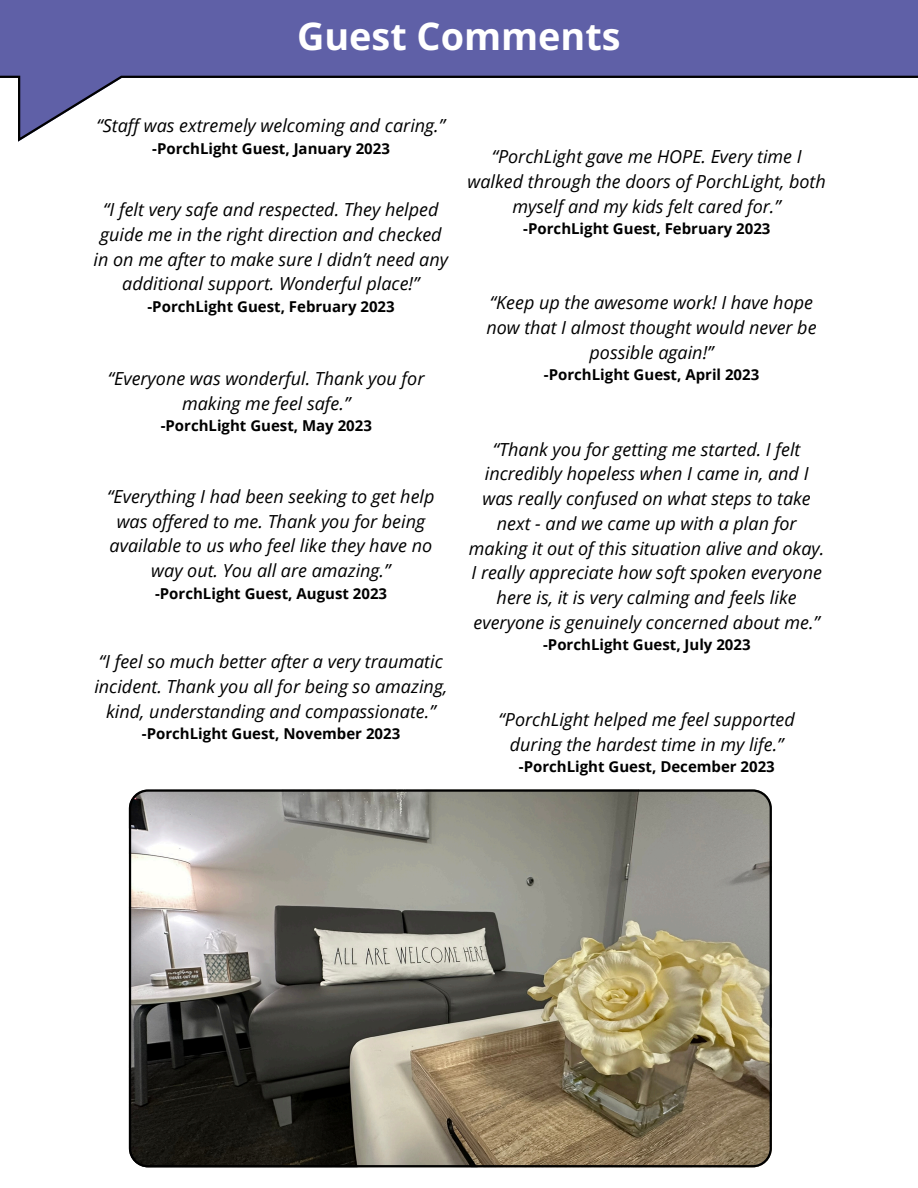
<style>
.page{position:relative;width:918px;height:1188px;background:#fff}
.page>*{position:absolute;margin:0;border:0;box-sizing:border-box;transform-origin:0 0}
.t1{font:700 37.8px "Open Sans";color:#fff}
.t2{font:italic 18px/24.8px "Open Sans";color:#000;text-align:center}
.t3{font:700 15px "Open Sans";color:#000}
</style>
<div class="page">
<svg style="left:0;top:0;width:918px;height:142px"></svg>
<img style="left:129px;top:789px;width:643px;height:378px">
<p class="t1" style="left:297px;top:10px;width:325px">Guest Comments</p>
<p class="t2" style="left:97px;top:113px;width:350px">“Staff was extremely welcoming and caring.”</p>
<p class="t3" style="left:152px;top:138px;width:239px">-PorchLight Guest, January 2023</p>
<p class="t2" style="left:468px;top:144px;width:360px">“PorchLight gave me HOPE. Every time I walked through the doors of PorchLight, both myself and my kids felt cared for.”</p>
<p class="t3" style="left:523px;top:218px;width:249px">-PorchLight Guest, February 2023</p>
<p class="t2" style="left:94px;top:197px;width:356px">“I felt very safe and respected. They helped guide me in the right direction and checked in on me after to make sure I didn’t need any additional support. Wonderful place!”</p>
<p class="t3" style="left:147px;top:296px;width:249px">-PorchLight Guest, February 2023</p>
<p class="t2" style="left:486px;top:290px;width:332px">“Keep up the awesome work! I have hope now that I almost thought would never be possible again!”</p>
<p class="t3" style="left:544px;top:364px;width:217px">-PorchLight Guest, April 2023</p>
<p class="t2" style="left:108px;top:366px;width:318px">“Everyone was wonderful. Thank you for making me feel safe.”</p>
<p class="t3" style="left:161px;top:415px;width:213px">-PorchLight Guest, May 2023</p>
<p class="t2" style="left:107px;top:484px;width:329px">“Everything I had been seeking to get help was offered to me. Thank you for being available to us who feel like they have no way out. You all are amazing.”</p>
<p class="t3" style="left:155px;top:583px;width:234px">-PorchLight Guest, August 2023</p>
<p class="t2" style="left:94px;top:649px;width:354px">“I feel so much better after a very traumatic incident. Thank you all for being so amazing, kind, understanding and compassionate.”</p>
<p class="t3" style="left:142px;top:723px;width:260px">-PorchLight Guest, November 2023</p>
<p class="t2" style="left:469px;top:436px;width:357px">“Thank you for getting me started. I felt incredibly hopeless when I came in, and I was really confused on what steps to take next - and we came up with a plan for making it out of this situation alive and okay.<br>I really appreciate how soft spoken everyone here is, it is very calming and feels like everyone is genuinely concerned about me.”</p>
<p class="t3" style="left:543px;top:634px;width:209px">-PorchLight Guest, July 2023</p>
<p class="t2" style="left:499px;top:707px;width:298px">“PorchLight helped me feel supported during the hardest time in my life.”</p>
<p class="t3" style="left:519px;top:756px;width:257px">-PorchLight Guest, December 2023</p>
</div>
